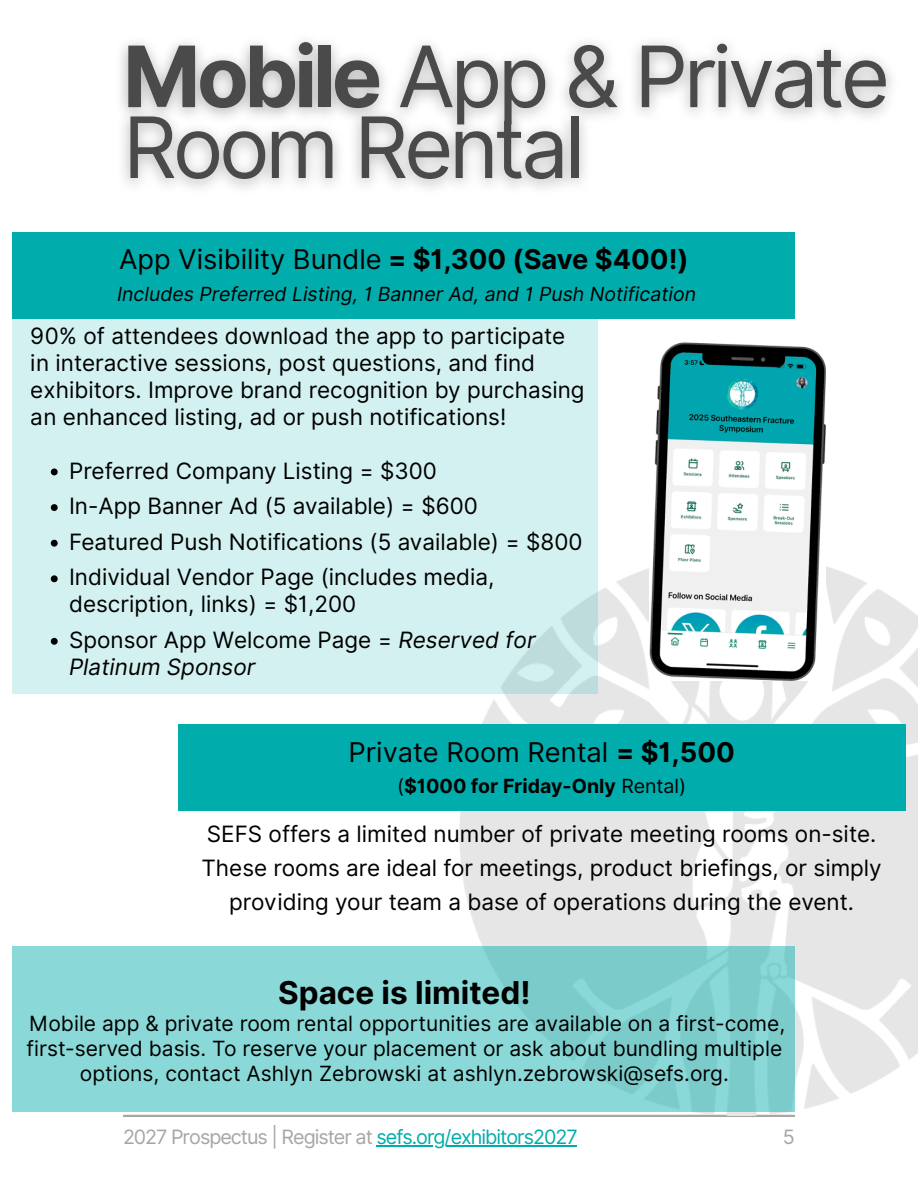
<style>
.page{position:relative;width:918px;height:1188px;background:#fff}
.page>*{position:absolute;margin:0;border:0;box-sizing:border-box;transform-origin:0 0}
.t1{font:84.6px/70.8px "Inter";letter-spacing:-.05em;color:#4b4a4a}
.t2{font:700 31.5px "Inter";color:#000}
.t3{font:27.3px "Inter";color:#000}
.t4{font:22.5px/35.7px "Inter";color:#000}
.t5{font:italic 22.5px "Inter";color:#000}
.t6{font:21px/24.8px "Inter";color:#000;text-align:center}
.t7{font:19.8px "Inter";letter-spacing:-.05em;color:#a6a6a6}
.t8{font:italic 19.5px "Inter";color:#000}
.t9{font:700 19.5px "Inter";color:#000}
.s1{font-weight:700}
.s2{font-style:italic}
.s3{font-weight:400}
.s4{color:#00adac}
</style>
<div class="page">
<hr style="left:123px;top:1115px;width:672px;height:2px;background:#a6a6a6">
<img style="left:459px;top:566px;width:459px;height:549px">
<div style="left:13px;top:258px;width:585px;height:435px;background:#d4f1f1"></div>
<div style="left:13px;top:232px;width:782px;height:87px;background:#00adac"></div>
<img style="left:649px;top:342px;width:177px;height:338px">
<svg style="left:51px;top:469px;width:7px;height:6px"></svg>
<svg style="left:51px;top:504px;width:7px;height:7px"></svg>
<svg style="left:51px;top:540px;width:7px;height:7px"></svg>
<svg style="left:51px;top:575px;width:7px;height:7px"></svg>
<svg style="left:51px;top:638px;width:7px;height:7px"></svg>
<div style="left:13px;top:946px;width:782px;height:165px;background:linear-gradient(to right,#8ddcdb,#80cfcf)"></div>
<div style="left:178px;top:724px;width:727px;height:87px;background:#00adac"></div>
<hr style="left:376px;top:1146px;width:201px;height:1px;background:#00adac">
<h1 class="t1" style="left:123px;top:41px;width:769px"><span class="s1">Mobile</span> App &amp; Private<br>Room Rental</h1>
<p class="t3" style="left:119px;top:243px;width:571px">App Visibility Bundle <span class="s1">= $1,300 (Save $400!)</span></p>
<p class="t8" style="left:117px;top:282px;width:581px">Includes Preferred Listing, 1 Banner Ad, and 1 Push Notification</p>
<p class="t4" style="left:31px;top:323px;width:555px;line-height:26.8px">90% of attendees download the app to participate in interactive sessions, post questions, and find exhibitors. Improve brand recognition by purchasing an enhanced listing, ad or push notifications!</p>
<p class="t4" style="left:69px;top:452px;width:515px">Preferred Company Listing = $300<br>In-App Banner Ad (5 available) = $600<br>Featured Push Notifications (5 available) = $800<br>Individual Vendor Page (includes media,</p>
<p class="t4" style="left:69px;top:586px;width:468px">description, links) = $1,200<br>Sponsor App Welcome Page = <span class="s2">Reserved for</span></p>
<p class="t5" style="left:69px;top:653px;width:188px">Platinum Sponsor</p>
<p class="t3" style="left:348px;top:735px;width:388px">Private Room Rental <span class="s1">= $1,500</span></p>
<p class="t9" style="left:397px;top:774px;width:291px"><span class="s3">(</span>$1000 for Friday-Only <span class="s3">Rental)</span></p>
<h2 class="t4" style="left:202px;top:817px;width:682px;line-height:33.8px;text-align:center">SEFS offers a limited number of private meeting rooms on-site.<br>These rooms are ideal for meetings, product briefings, or simply providing your team a base of operations during the event.</h2>
<h2 class="t2" style="left:278px;top:974px;width:254px">Space is limited!</h2>
<h2 class="t6" style="left:27px;top:1011px;width:760px">Mobile app &amp; private room rental opportunities are available on a first-come, first-served basis. To reserve your placement or ask about bundling multiple options, contact Ashlyn Zebrowski at ashlyn.zebrowski@sefs.org.</h2>
<p class="t7" style="left:123px;top:1125px;width:456px">2027 Prospectus | Register at <span class="s4">sefs.org/exhibitors2027</span></p>
<p class="t7" style="left:783px;top:1125px;width:13px">5</p>
</div>
